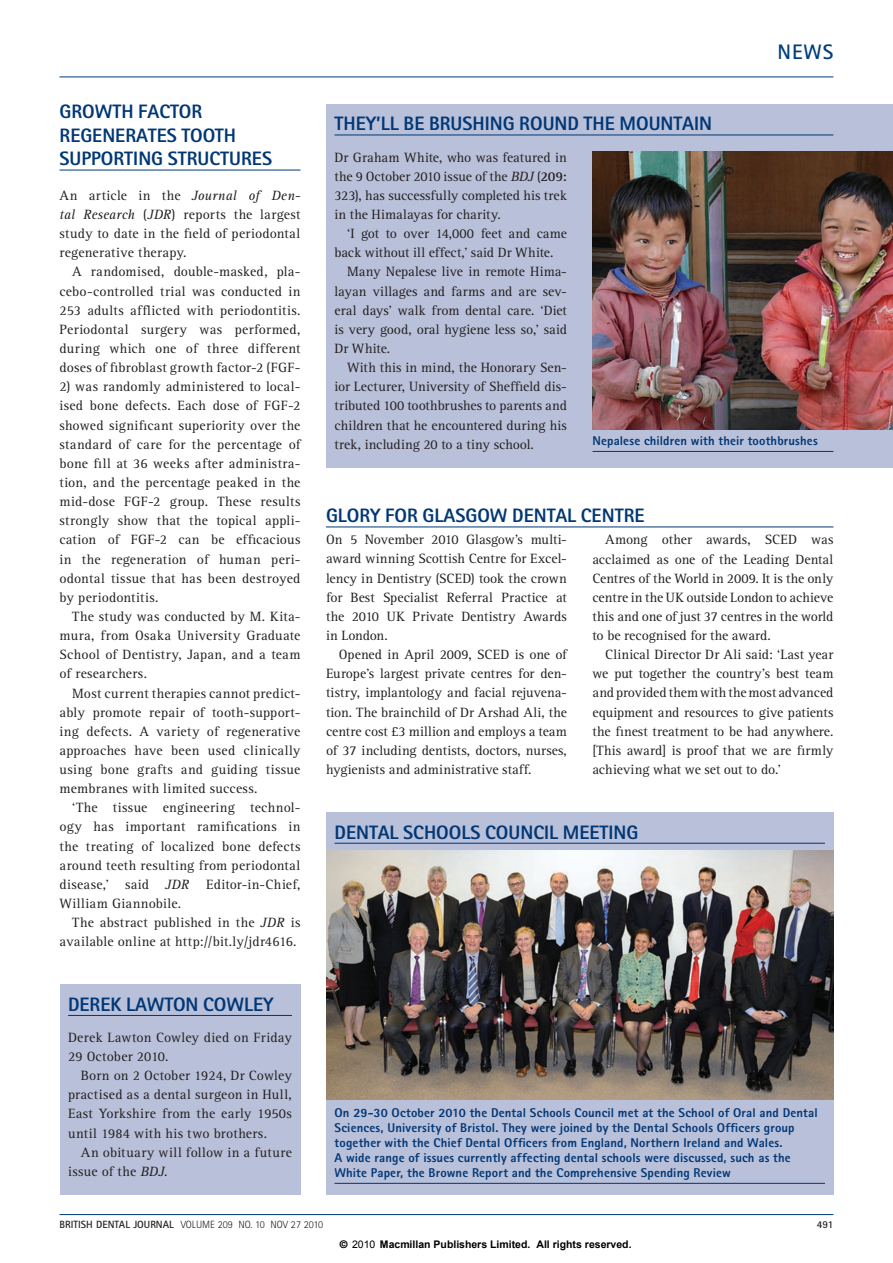
<style>
.page{position:relative;width:893px;height:1263px;background:#fff}
.page>*{position:absolute;margin:0;border:0;box-sizing:border-box;transform-origin:0 0}
.t1{font:700 21px "Rotis Sans Serif Std";color:#013d7d}
._1_BDJ_news_headline{font:800 19.5px/23.9px "Rotis Sans Serif Std";color:#013775}
._1_BDJ_body{font:13.95px/19.2px "Rotis Serif Std";letter-spacing:.01em;color:#231f20;text-align:justify}
._1_BDJ_body_fullout{font:13.95px/19.2px "Rotis Serif Std";letter-spacing:.01em;color:#231f20;text-align:justify}
._1_BDJ_body-2{font:13.95px/19.2px "Rotis Serif Std";letter-spacing:.03em;color:#231f20}
._2_BDJ_table_fig_cap{font:800 12.75px/15px "Rotis Sans Serif Std";letter-spacing:.01em;color:#013775}
.t2{font:700 10.5px "Arial";color:#000}
.t3{font:300 10.5px "Rotis Sans Serif Std";color:#231f20}
.t4{font:700 10.5px "Rotis Sans Serif Std";color:#231f20}
.s1{font-style:italic}
.s2{font-weight:700}
.s3{font-family:"Helvetica"}
.s4{font-weight:400}
</style>
<div class="page">
<div style="left:326px;top:812px;width:507px;height:383px;background:#b9c0d9"></div>
<hr style="left:334px;top:1183px;width:491px;height:1px;background:#013775">
<div style="left:326px;top:104px;width:567px;height:364px;background:#b9c0d9"></div>
<hr style="left:60px;top:77px;width:773px;height:1px;background:#013775">
<hr style="left:334px;top:135px;width:499px;height:1px;background:#013775">
<img style="left:592px;top:152px;width:301px;height:277px">
<hr style="left:60px;top:170px;width:240px;height:1px;background:#013775">
<hr style="left:326px;top:527px;width:507px;height:1px;background:#013775">
<hr style="left:60px;top:1214px;width:773px;height:1px;background:#013775">
<hr style="left:592px;top:451px;width:241px;height:1px;background:#013775">
<div style="left:60px;top:984px;width:240px;height:211px;background:#b9c0d9"></div>
<hr style="left:68px;top:1015px;width:224px;height:1px;background:#013775">
<img style="left:326px;top:850px;width:507px;height:249px">
<hr style="left:334px;top:843px;width:491px;height:1px;background:#013775">
<p class="_1_BDJ_news_headline" style="left:60px;top:99px;width:203px">GROWTH FACTOR<br>REGENE RATES TOOTH<br>SUPPORTING STRUCTURES</p>
<p class="_1_BDJ_body_fullout" style="left:60px;top:186px;width:242px">An article in the <span class="s1">Journal of Den&shy;tal Research</span> (<span class="s1">JDR</span>) reports the largest study to date in the field of periodontal regenerative therapy.</p>
<p class="_1_BDJ_body" style="left:60px;top:263px;width:242px;text-indent:13px">A randomised, double-masked, pla&shy;cebo-controlled trial was conducted in 253 adults afflicted with periodontitis.<br>Periodontal surgery was performed, during which one of three different doses of fibroblast growth factor-2 (FGF-</p>
<p class="_1_BDJ_body" style="left:60px;top:377px;width:242px">2) was randomly administered to local&shy;ised bone defects. Each dose of FGF-2 showed significant superiority over the standard of care for the percentage of bone fill at 36 weeks after administra&shy;tion, and the percentage peaked in the mid-dose FGF-2 group. These results strongly show that the topical appli&shy;cation of FGF-2 can be efficacious in the regeneration of human peri&shy;odontal tissue that has been destroyed by periodontitis.</p>
<p class="_1_BDJ_body" style="left:60px;top:607px;width:242px;text-indent:13px">The study was conducted by M. Kita&shy;mura, from Osaka University Graduate School of Dentistry, Japan, and a team of researchers.</p>
<p class="_1_BDJ_body" style="left:60px;top:684px;width:242px;text-indent:13px">Most current therapies cannot predict&shy;ably promote repair of tooth-support&shy;ing defects. A variety of regenerative approaches have been used clinically using bone grafts and guiding tissue membranes with limited success.</p>
<p class="_1_BDJ_body" style="left:60px;top:798px;width:242px;text-indent:13px">‘The tissue engineering technol&shy;ogy has important ramifications in the treating of localized bone defects around teeth resulting from periodontal disease,’ said <span class="s1">JDR</span> Editor-in-Chief, William Giannobile.</p>
<p class="_1_BDJ_body" style="left:60px;top:913px;width:242px;text-align:right">The abstract published in the <span class="s1">JDR</span> is available online at http://bit.ly/jdr4616.</p>
<p class="_1_BDJ_news_headline" style="left:68px;top:992px;width:207px">DEREK LAWTON COWLEY</p>
<p class="_1_BDJ_body_fullout" style="left:68px;top:1028px;width:225px">Derek Lawton Cowley died on Friday<br>29 October 2010.</p>
<p class="_1_BDJ_body" style="left:68px;top:1066px;width:225px;text-indent:13px">Born on 2 October 1924, Dr Cowley practised as a dental surgeon in Hull, East Yorkshire from the early 1950s until 1984 with his two brothers.</p>
<p class="_1_BDJ_body-2" style="left:68px;top:1143px;width:225px;text-indent:13px">An obituary will follow in a future issue of the <span class="s1">BDJ</span>.</p>
<p class="_1_BDJ_news_headline" style="left:334px;top:112px;width:376px">THEY’LL BE BRUSHING ROUND THE MOUNTAIN</p>
<p class="t1" style="left:777px;top:39px;width:56px">NEWS</p>
<p class="_1_BDJ_body_fullout" style="left:334px;top:148px;width:234px">Dr Graham White, who was featured in the 9 October 2010 issue of the <span class="s1">BDJ</span> (<span class="s2">209:<br></span>323), has successfully completed his trek in the Himalayas for charity.</p>
<p class="_1_BDJ_body" style="left:334px;top:224px;width:234px;text-indent:13px">‘I got to over 14,000 feet and came back without ill effect,’ said Dr White.</p>
<p class="_1_BDJ_body" style="left:334px;top:263px;width:234px;text-indent:13px">Many Nepalese live in remote Hima&shy;layan villages and farms and are sev&shy;eral days’ walk from dental care. ‘Diet is very good, oral hygiene less so,’ said Dr White.</p>
<p class="_1_BDJ_body" style="left:334px;top:358px;width:234px;text-indent:13px">With this in mind, the Honorary Sen&shy;ior Lecturer, University of Sheffield dis&shy;tributed 100 toothbrushes to parents and children that he encountered during his trek, including 20 to a tiny school.</p>
<p class="_2_BDJ_table_fig_cap" style="left:592px;top:433px;width:227px">Nepalese children with their toothbrushes</p>
<p class="_1_BDJ_news_headline" style="left:326px;top:503px;width:318px">GLORY FOR GLASGOW DENTAL CENTRE</p>
<p class="_1_BDJ_body_fullout" style="left:326px;top:530px;width:242px">On 5 November 2010 Glasgow’s multi&shy;award winning Scottish Centre for Excel&shy;lency in Dentistry (SCED) took the crown for Best Specialist Referral Practice at the 2010 UK Private Dentistry Awards in London.</p>
<p class="_1_BDJ_body" style="left:326px;top:645px;width:242px;text-indent:13px">Opened in April 2009, SCED is one of Europe’s largest private centres for den&shy;tistry, implantology and facial rejuvena&shy;tion. The brainchild of Dr Arshad Ali, the centre cost £3 million and employs a team of 37 including dentists, doctors, nurses, hygienists and administrative staff.</p>
<p class="_1_BDJ_body" style="left:592px;top:530px;width:242px;text-indent:13px">Among other awards, SCED was acclaimed as one of the Leading Dental Centres of the World in 2009. It is the only centre in the UK outside London to achieve this and one of just 37 centres in the world to be recognised for the award.</p>
<p class="_1_BDJ_body" style="left:592px;top:645px;width:242px;text-indent:13px">Clinical Director Dr Ali said: ‘Last year we put together the country’s best team and provided them with the most advanced equipment and resources to give patients the finest treatment to be had anywhere. [This award] is proof that we are firmly achieving what we set out to do.’</p>
<p class="_1_BDJ_news_headline" style="left:334px;top:820px;width:81px">Dental School</p>
<p class="_1_BDJ_news_headline" style="left:470px;top:820px;width:167px">s council meeting</p>
<p class="_2_BDJ_table_fig_cap" style="left:334px;top:1104px;width:485px">On 29-30 October 2010 the Dental Schools Council met at the School of Oral and Dental Sciences, University of Bristol. They were joined by the Dental Schools Officers group together with the Chief Dental Officers from England, Northern Ireland and Wales.<br>A wide range of issues currently affecting dental schools were discussed, such as the White Paper, the Browne Report and the Comprehensive Spending Review</p>
<p class="t3" style="left:60px;top:1218px;width:265px"><span class="s2">BRITISH DENTAL JOURNAL</span> VOLUME 209 NO. 10 NOV 27 2010</p>
<p class="t4" style="left:817px;top:1217px;width:18px">491</p>
<p class="t2" style="left:340px;top:1237px;width:293px"><span class="s3">©</span> <span class="s4">2010</span> Macmillan Publishers Limited. All rights reserved.</p>
</div>
